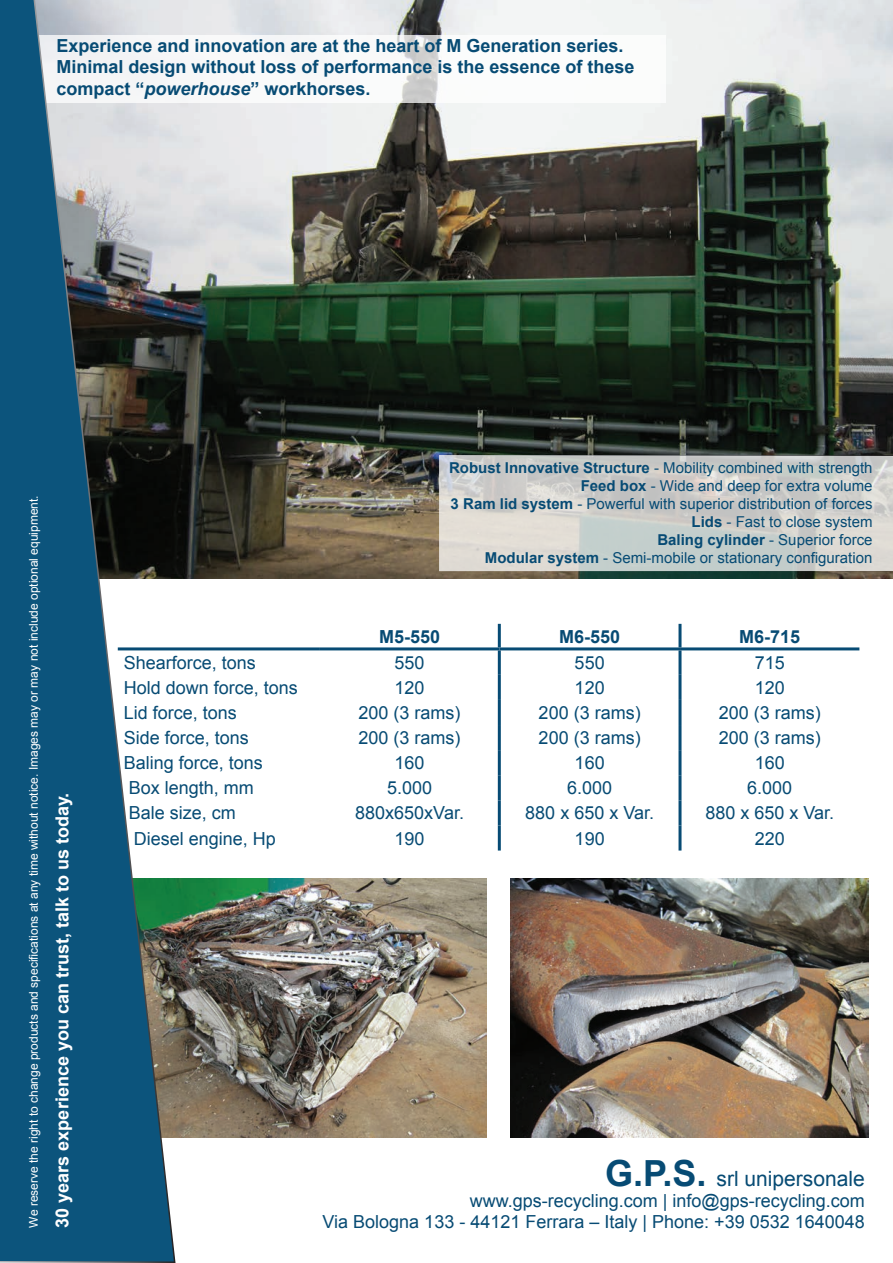
<style>
.page{position:relative;width:893px;height:1263px;background:#fff}
.page>*{position:absolute;margin:0;border:0;box-sizing:border-box;transform-origin:0 0}
.t1{font:21px "Arial";color:#074b74}
.t2{font:18px/21px "Arial";color:#074b74;text-align:right}
.t3{font:700 18px/21.6px "Arial";color:#074b74}
.t4{font:700 18px "Arial";color:#fff}
.t5{font:15px/18px "Arial";color:#074b74;text-align:right}
.t6{font:12px "Arial";color:#fff}
.s1{font-style:italic}
.s2{font-weight:700}
.s3{font-weight:700;font-size:36px}
</style>
<div class="page">
<img style="left:176px;top:879px;width:310px;height:258px">
<img style="left:510px;top:879px;width:359px;height:258px">
<img style="left:176px;top:0;width:717px;height:578px">
<hr style="left:498px;top:624px;width:3px;height:23px;background:#074b74">
<hr style="left:678px;top:624px;width:3px;height:23px;background:#074b74">
<hr style="left:678px;top:650px;width:3px;height:25px;background:#074b74">
<hr style="left:678px;top:675px;width:3px;height:25px;background:#074b74">
<hr style="left:678px;top:700px;width:3px;height:25px;background:#074b74">
<hr style="left:678px;top:725px;width:3px;height:25px;background:#074b74">
<hr style="left:678px;top:750px;width:3px;height:25px;background:#074b74">
<hr style="left:678px;top:775px;width:3px;height:25px;background:#074b74">
<hr style="left:678px;top:800px;width:3px;height:25px;background:#074b74">
<hr style="left:678px;top:825px;width:3px;height:25px;background:#074b74">
<hr style="left:118px;top:647px;width:202px;height:3px;background:#074b74">
<hr style="left:320px;top:647px;width:179px;height:3px;background:#074b74">
<hr style="left:499px;top:647px;width:181px;height:3px;background:#074b74">
<hr style="left:680px;top:647px;width:179px;height:3px;background:#074b74">
<hr style="left:498px;top:650px;width:3px;height:25px;background:#074b74">
<hr style="left:498px;top:675px;width:3px;height:25px;background:#074b74">
<hr style="left:498px;top:700px;width:3px;height:25px;background:#074b74">
<hr style="left:498px;top:725px;width:3px;height:25px;background:#074b74">
<hr style="left:498px;top:750px;width:3px;height:25px;background:#074b74">
<hr style="left:498px;top:775px;width:3px;height:25px;background:#074b74">
<hr style="left:498px;top:800px;width:3px;height:25px;background:#074b74">
<hr style="left:498px;top:825px;width:3px;height:25px;background:#074b74">
<svg style="left:439px;top:455px;width:454px;height:116px;background:#cecfcb"></svg>
<div style="left:12px;top:35px;width:654px;height:67px;background:#fff"></div>
<svg style="left:0;top:0;width:176px;height:1263px;background:#426f87"></svg>
<p class="t3" style="left:56px;top:35px;width:580px">Experience and innovation are at the heart of M Generation series.<br>Minimal design without loss of performance is the essence of these compact “<span class="s1">powerhouse</span>” workhorses.</p>
<p class="t6" style="left:26px;top:1227px;width:734px;rotate:-90deg">We reserve the right to change products and specifications at any time without notice. Images may or may not include optional equipment.</p>
<p class="t4" style="left:50px;top:1227px;width:436px;rotate:-90deg">30 years experience you can trust, talk to us today.</p>
<p class="t5" style="left:449px;top:459px;width:425px"><span class="s2">Robust Innovative Structure</span> - Mobility combined with strength <span class="s2">Feed box</span> - Wide and deep for extra volume<br><span class="s2">3 Ram lid system</span> - Powerful with superior distribution of forces <span class="s2">Lids</span> - Fast to close system<br><span class="s2">Baling cylinder</span> - Superior force<br><span class="s2">Modular system</span> - Semi-mobile or stationary configuration</p>
<p class="t3" style="left:379px;top:626px;width:63px">M5-550</p>
<p class="t3" style="left:559px;top:626px;width:63px">M6-550</p>
<p class="t3" style="left:739px;top:626px;width:63px">M6-715</p>
<p class="t2" style="left:124px;top:652px;width:134px">Shearforce, tons</p>
<p class="t2" style="left:395px;top:652px;width:32px">550</p>
<p class="t2" style="left:575px;top:652px;width:32px">550</p>
<p class="t2" style="left:755px;top:652px;width:32px">715</p>
<p class="t2" style="left:124px;top:677px;width:176px">Hold down force, tons</p>
<p class="t2" style="left:395px;top:677px;width:32px">120</p>
<p class="t2" style="left:575px;top:677px;width:32px">120</p>
<p class="t2" style="left:755px;top:677px;width:32px">120</p>
<p class="t2" style="left:124px;top:702px;width:115px">Lid force, tons</p>
<p class="t2" style="left:359px;top:702px;width:104px">200 (3 rams)</p>
<p class="t2" style="left:539px;top:702px;width:104px">200 (3 rams)</p>
<p class="t2" style="left:719px;top:702px;width:104px">200 (3 rams)</p>
<p class="t2" style="left:124px;top:727px;width:127px">Side force, tons</p>
<p class="t2" style="left:359px;top:727px;width:104px">200 (3 rams)</p>
<p class="t2" style="left:539px;top:727px;width:104px">200 (3 rams)</p>
<p class="t2" style="left:719px;top:727px;width:104px">200 (3 rams)</p>
<p class="t2" style="left:124px;top:753px;width:141px">Baling force, tons</p>
<p class="t2" style="left:395px;top:753px;width:32px">160</p>
<p class="t2" style="left:575px;top:753px;width:32px">160</p>
<p class="t2" style="left:755px;top:753px;width:32px">160</p>
<p class="t2" style="left:129px;top:778px;width:127px">Box length, mm</p>
<p class="t2" style="left:387px;top:778px;width:47px">5.000</p>
<p class="t2" style="left:567px;top:778px;width:47px">6.000</p>
<p class="t2" style="left:747px;top:778px;width:47px">6.000</p>
<p class="t2" style="left:129px;top:803px;width:109px">Bale size, cm</p>
<p class="t2" style="left:355px;top:803px;width:110px">880x650xVar.</p>
<p class="t2" style="left:525px;top:803px;width:130px">880 x 650 x Var.</p>
<p class="t2" style="left:705px;top:803px;width:130px">880 x 650 x Var.</p>
<p class="t2" style="left:134px;top:828px;width:144px">Diesel engine, Hp</p>
<p class="t2" style="left:395px;top:828px;width:32px">190</p>
<p class="t2" style="left:575px;top:828px;width:32px">190</p>
<p class="t2" style="left:755px;top:828px;width:32px">220</p>
<p class="t1" style="left:605px;top:1165px;width:261px"><span class="s3">G.P.S.</span> srl unipersonale</p>
<p class="t2" style="left:323px;top:1191px;width:544px">www.gps-recycling.com | info@gps-recycling.com<br>Via Bologna 133 - 44121 Ferrara – Italy | Phone: +39 0532 1640048</p>
</div>
